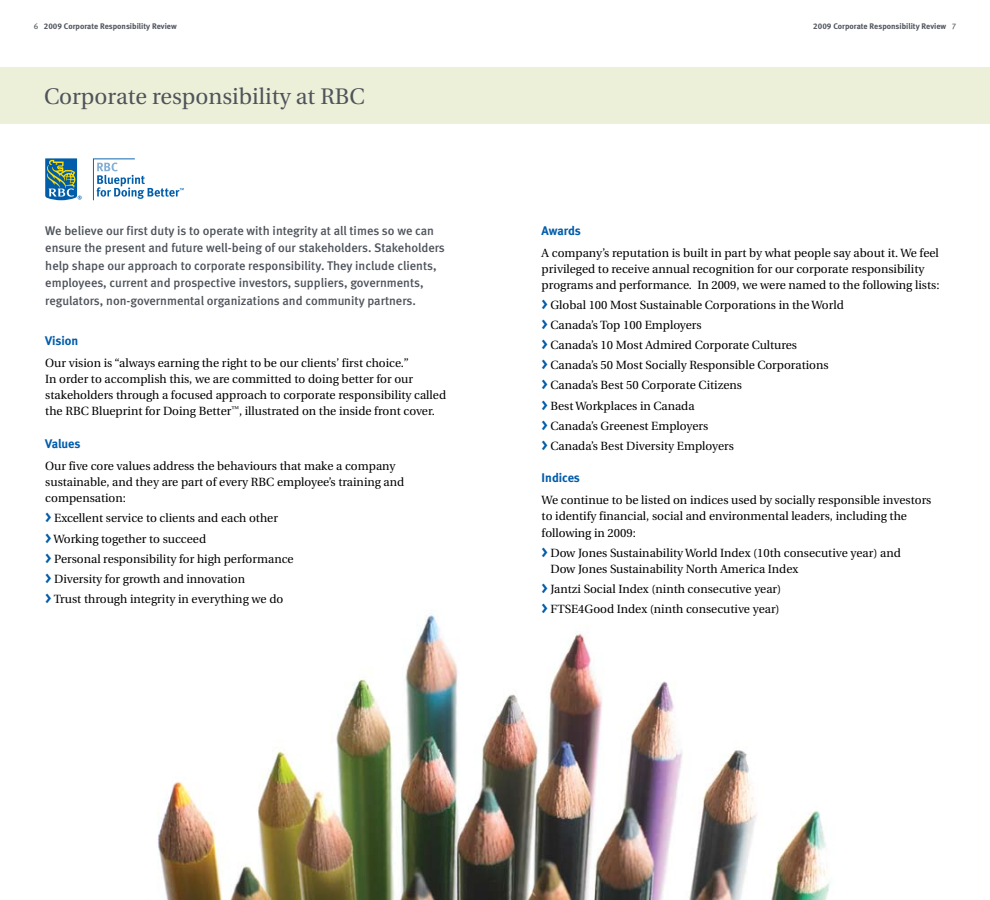
<style>
.page{position:relative;width:990px;height:900px;background:#fff}
.page>*{position:absolute;margin:0;border:0;box-sizing:border-box;transform-origin:0 0}
.t1{font:22.5px "Utopia";color:#4f545c}
.t2{font:12.5px/17.5px "Meta Medium LF";color:#4f545c}
.t3{font:12.5px "Meta Bold LF";letter-spacing:-.005em;color:#005daa}
.t4{font:11.88px/20.1px "Utopia";color:#000}
.t5{font:8.12px "Meta Bold LF";color:#4f545c}
.s1{font-family:"Meta Book LF"}
.s2{font-family:"Meta Bold LF";font-size:15.5px;color:#005daa}
</style>
<div class="page">
<div style="left:0;top:68px;width:990px;height:56px;background:#edf0d8"></div>
<img style="left:157px;top:613px;width:674px;height:287px">
<svg style="left:45px;top:158px;width:37px;height:42px;background:#5e93a2"></svg>
<svg style="left:93px;top:158px;width:91px;height:42px"></svg>
<p class="t5" style="left:34px;top:21px;width:144px"><span class="s1">6</span> 2009 Corporate Responsibility Review</p>
<p class="t5" style="left:813px;top:21px;width:144px">2009 Corporate Responsibility Review <span class="s1">7</span></p>
<h1 class="t1" style="left:44px;top:84px;width:322px">Corporate responsibility at RBC</h1>
<p class="t2" style="left:45px;top:222px;width:401px">We believe our first duty is to operate with integrity at all times so we can ensure the present and future well-being of our stakeholders. Stakeholders help shape our approach to corporate responsibility. They include clients, employees, current and prospective investors, suppliers, governments, regulators, non-governmental organizations and community partners.</p>
<p class="t3" style="left:45px;top:333px;width:35px">Vision</p>
<p class="t4" style="left:45px;top:355px;width:402px;line-height:16.2px">Our vision is “always earning the right to be our clients’ first choice.”<br>In order to accomplish this, we are committed to doing better for our stakeholders through a focused approach to corporate responsibility called the RBC Blueprint for Doing Better<sup>™</sup>, illustrated on the inside front cover.</p>
<p class="t3" style="left:45px;top:436px;width:37px">Values</p>
<p class="t4" style="left:45px;top:458px;width:361px;line-height:16.2px">Our five core values address the behaviours that make a company sustainable, and they are part of every RBC employee’s training and compensation:</p>
<p class="t4" style="left:45px;top:509px;width:250px"><span class="s2">&gt;</span> Excellent service to clients and each other<br><span class="s2">&gt;</span> Working together to succeed<br><span class="s2">&gt;</span> Personal responsibility for high performance <span class="s2">&gt;</span> Diversity for growth and innovation<br><span class="s2">&gt;</span> Trust through integrity in everything we do</p>
<p class="t3" style="left:542px;top:223px;width:41px">Awards</p>
<p class="t4" style="left:542px;top:245px;width:399px;line-height:16.2px">A company’s reputation is built in part by what people say about it. We feel privileged to receive annual recognition for our corporate responsibility programs and performance. In 2009, we were named to the following lists:</p>
<p class="t4" style="left:542px;top:295px;width:304px"><span class="s2">&gt;</span> Global 100 Most Sustainable Corporations in the World <span class="s2">&gt;</span> Canada’s Top 100 Employers<br><span class="s2">&gt;</span> Canada’s 10 Most Admired Corporate Cultures<br><span class="s2">&gt;</span> Canada’s 50 Most Socially Responsible Corporations<br><span class="s2">&gt;</span> Canada’s Best 50 Corporate Citizens<br><span class="s2">&gt;</span> Best Workplaces in Canada<br><span class="s2">&gt;</span> Canada’s Greenest Employers<br><span class="s2">&gt;</span> Canada’s Best Diversity Employers</p>
<p class="t3" style="left:542px;top:470px;width:40px">Indices</p>
<p class="t4" style="left:542px;top:492px;width:391px;line-height:16.2px">We continue to be listed on indices used by socially responsible investors to identify financial, social and environmental leaders, including the following in 2009:</p>
<p class="t4" style="left:551px;top:545px;width:352px;line-height:16.2px;text-indent:-9px"><span class="s2">&gt;</span> Dow Jones Sustainability World Index (10th consecutive year) and<br>Dow Jones Sustainability North America Index</p>
<p class="t4" style="left:542px;top:579px;width:241px"><span class="s2">&gt;</span> Jantzi Social Index (ninth consecutive year) <span class="s2">&gt;</span> FTSE4Good Index (ninth consecutive year)</p>
</div>
